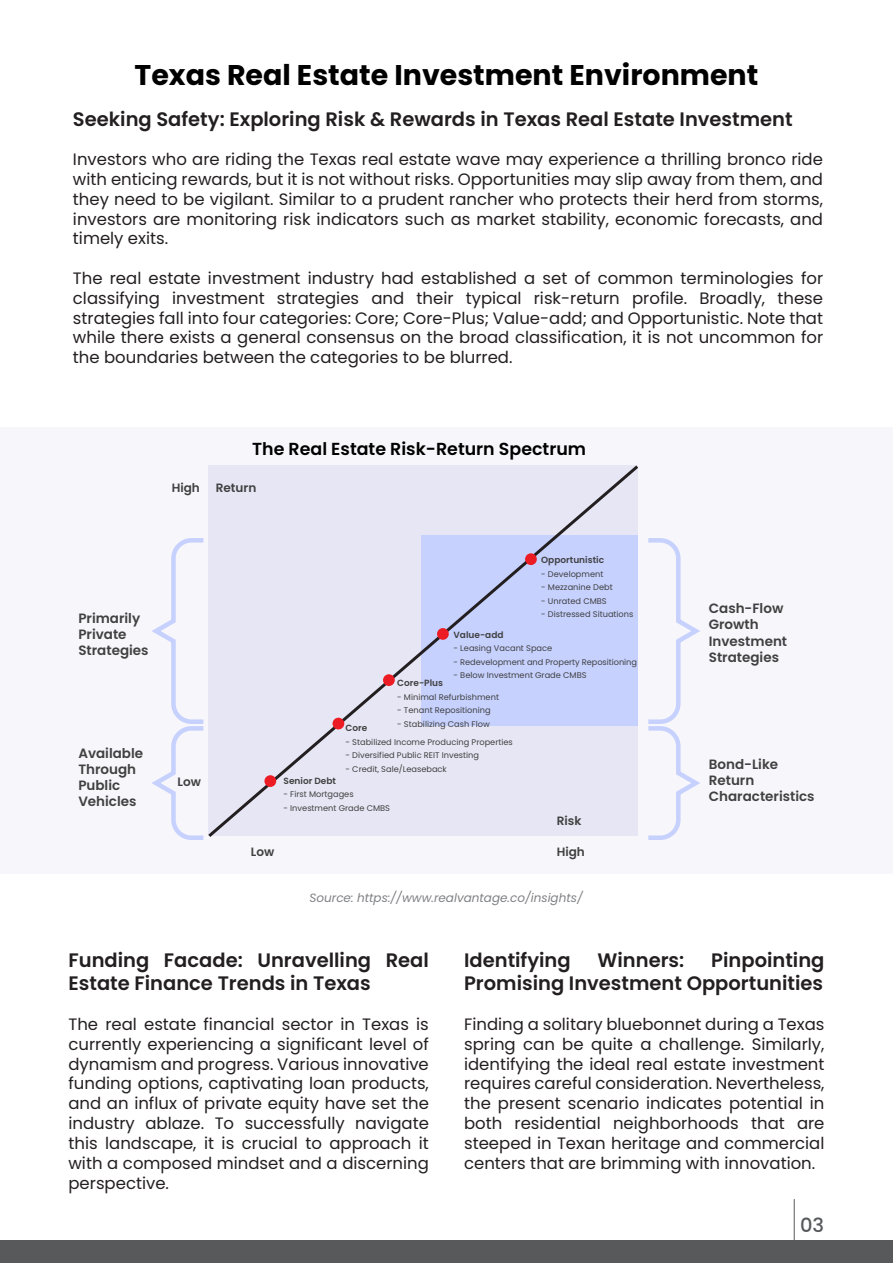
<style>
.page{position:relative;width:893px;height:1263px;background:#fff}
.page>*{position:absolute;margin:0;border:0;box-sizing:border-box;transform-origin:0 0}
.t1{font:700 28.5px "Poppins";color:#000}
.t2{font:600 19.5px/23.4px "Poppins";color:#231f20}
.t3{font:500 19.5px "Poppins";color:#58595b}
.t4{font:600 17.4px "Poppins";color:#000}
.t5{font:16.5px/19.8px "Poppins";color:#231f20;text-align:justify}
.t6{font:600 13.5px/16.2px "Poppins";color:#404041}
.t7{font:italic 12px "Poppins";color:#808184}
.t8{font:600 12px "Poppins";color:#404041}
.t9{font:600 9px "Poppins";color:#404041}
.t10{font:8.25px "Poppins";color:#404041}
</style>
<div class="page">
<div style="left:0;top:1241px;width:893px;height:22px;background:#58595b"></div>
<hr style="left:794px;top:1199px;width:1px;height:52px;background:#58595b">
<div style="left:0;top:428px;width:893px;height:446px;background:#f7f6fb"></div>
<svg style="left:208px;top:465px;width:430px;height:372px"></svg>
<div style="left:525px;top:553px;width:12px;height:12px;background:#ec1c24;border-radius:50%"></div>
<div style="left:437px;top:628px;width:12px;height:12px;background:#ec1c24;border-radius:50%"></div>
<div style="left:383px;top:674px;width:12px;height:12px;background:#ec1c24;border-radius:50%"></div>
<div style="left:333px;top:718px;width:11px;height:11px;background:#ec1c24;border-radius:50%"></div>
<div style="left:264px;top:775px;width:12px;height:12px;background:#ec1c24;border-radius:50%"></div>
<svg style="left:152px;top:538px;width:52px;height:302px"></svg>
<svg style="left:648px;top:538px;width:52px;height:302px"></svg>
<h1 class="t1" style="left:135px;top:58px;width:625px">Texas Real Estate Investment Environment</h1>
<p class="t2" style="left:73px;top:107px;width:721px">Seeking Safety: Exploring Risk &amp; Rewards in Texas Real Estate Investment</p>
<p class="t5" style="left:73px;top:150px;width:752px">Investors who are riding the Texas real estate wave may experience a thrilling bronco ride with enticing rewards, but it is not without risks. Opportunities may slip away from them, and they need to be vigilant. Similar to a prudent rancher who protects their herd from storms, investors are monitoring risk indicators such as market stability, economic forecasts, and timely exits.</p>
<p class="t5" style="left:73px;top:268px;width:752px">The real estate investment industry had established a set of common terminologies for classifying investment strategies and their typical risk-return profile. Broadly, these strategies fall into four categories: Core; Core-Plus; Value-add; and Opportunistic. Note that while there exists a general consensus on the broad classification, it is not uncommon for the boundaries between the categories to be blurred.</p>
<p class="t6" style="left:78px;top:610px;width:72px">Primarily<br>Private<br>Strategies</p>
<p class="t6" style="left:78px;top:745px;width:66px">Available<br>Through<br>Public<br>Vehicles</p>
<p class="t8" style="left:172px;top:481px;width:30px">High</p>
<p class="t4" style="left:252px;top:439px;width:335px">The Real Estate Risk-Return Spectrum</p>
<p class="t8" style="left:216px;top:481px;width:42px">Return</p>
<p class="t8" style="left:178px;top:775px;width:25px">Low</p>
<p class="t8" style="left:251px;top:845px;width:25px">Low</p>
<p class="t9" style="left:541px;top:555px;width:64px">Opportunistic</p>
<p class="t10" style="left:541px;top:569px;width:64px">- Development</p>
<p class="t10" style="left:541px;top:582px;width:73px">- Mezzanine Debt</p>
<p class="t10" style="left:541px;top:596px;width:67px">- Unrated CMBS</p>
<p class="t10" style="left:541px;top:609px;width:94px">- Distressed Situations</p>
<p class="t9" style="left:454px;top:629px;width:52px">Value-add</p>
<p class="t10" style="left:454px;top:643px;width:100px">- Leasing Vacant Space</p>
<p class="t10" style="left:454px;top:657px;width:185px">- Redevelopment and Property Repositioning</p>
<p class="t10" style="left:454px;top:670px;width:134px">- Below Investment Grade CMBS</p>
<p class="t9" style="left:397px;top:678px;width:47px">Core-Plus</p>
<p class="t10" style="left:397px;top:692px;width:103px">- Minimal Refurbishment</p>
<p class="t10" style="left:397px;top:705px;width:95px">- Tenant Repositioning</p>
<p class="t10" style="left:397px;top:719px;width:94px">- Stabilizing Cash Flow</p>
<p class="t9" style="left:346px;top:723px;width:23px">Core</p>
<p class="t10" style="left:346px;top:737px;width:169px">- Stabilized Income Producing Properties</p>
<p class="t10" style="left:346px;top:750px;width:135px">- Diversified Public REIT Investing</p>
<p class="t10" style="left:346px;top:764px;width:103px">- Credit, Sale/Leaseback</p>
<p class="t9" style="left:284px;top:775px;width:54px">Senior Debt</p>
<p class="t10" style="left:284px;top:790px;width:72px">- First Mortgages</p>
<p class="t10" style="left:284px;top:803px;width:108px">- Investment Grade CMBS</p>
<p class="t8" style="left:557px;top:814px;width:26px">Risk</p>
<p class="t8" style="left:557px;top:845px;width:30px">High</p>
<p class="t7" style="left:310px;top:891px;width:275px">Source: https://www.realvantage.co/insights/</p>
<p class="t6" style="left:709px;top:600px;width:80px">Cash-Flow<br>Growth<br>Investment<br>Strategies</p>
<p class="t6" style="left:709px;top:756px;width:107px">Bond-Like<br>Return<br>Characteristics</p>
<p class="t2" style="left:68px;top:949px;width:362px">Funding Facade: Unravelling Real<br>Estate Finance Trends in Texas</p>
<p class="t5" style="left:68px;top:1014px;width:362px">The real estate financial sector in Texas is currently experiencing a significant level of dynamism and progress. Various innovative funding options, captivating loan products, and an influx of private equity have set the industry ablaze. To successfully navigate this landscape, it is crucial to approach it with a composed mindset and a discerning perspective.</p>
<p class="t2" style="left:464px;top:949px;width:362px;text-align:right">Pinpointing<br>Promising Investment Opportunities</p>
<p class="t5" style="left:464px;top:1014px;width:362px">Finding a solitary bluebonnet during a Texas spring can be quite a challenge. Similarly, identifying the ideal real estate investment requires careful consideration. Nevertheless, the present scenario indicates potential in both residential neighborhoods that are steeped in Texan heritage and commercial centers that are brimming with innovation.</p>
<p class="t2" style="left:464px;top:949px;width:108px">Identifying</p>
<p class="t2" style="left:598px;top:949px;width:88px">Winners:</p>
<p class="t3" style="left:800px;top:1214px;width:26px">03</p>
</div>
